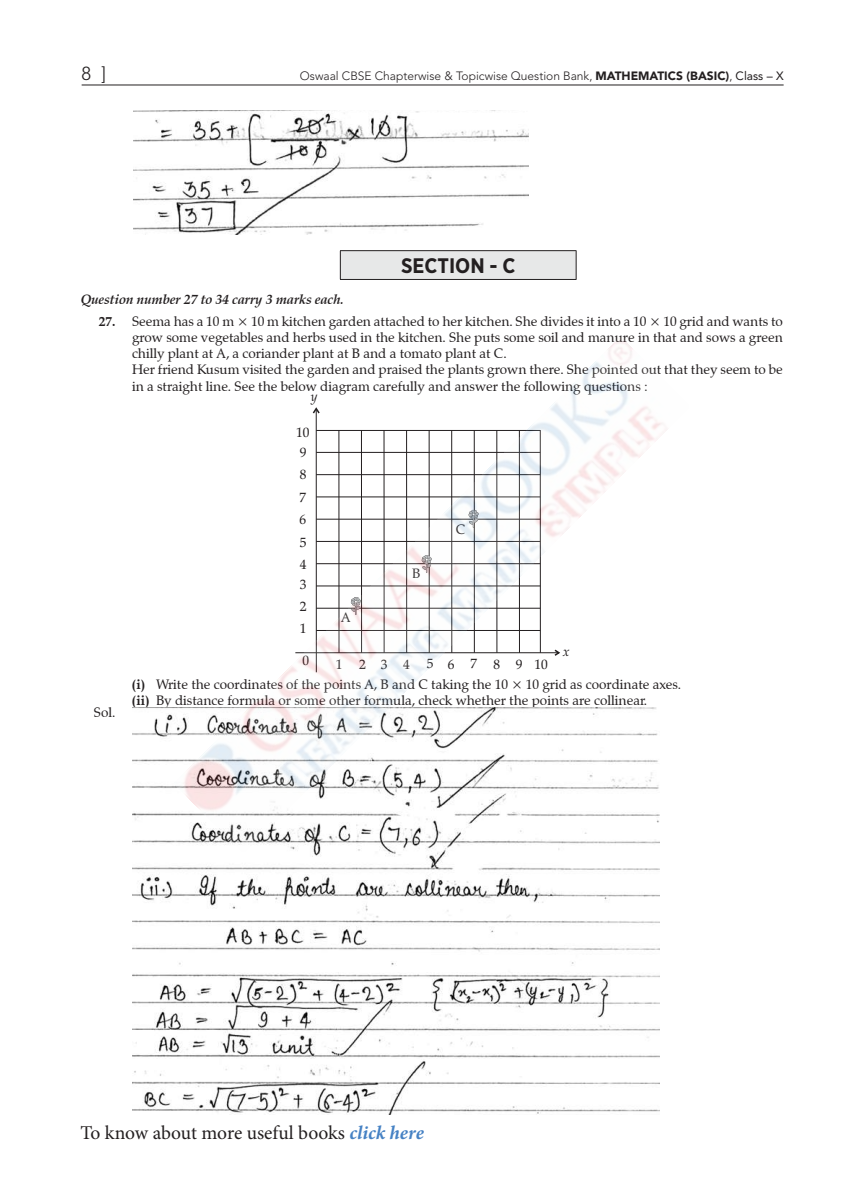
<style>
.page{position:relative;width:864px;height:1188px;background:#fff}
.page>*{position:absolute;margin:0;border:0;box-sizing:border-box;transform-origin:0 0}
.t1{font:700 21px "Gotham Narrow";color:#231f20}
.t2{font:19.5px "Minion Pro";letter-spacing:-.005em;color:#231f20}
.t3{font:300 18.75px "Avenir LT Std";color:#231f20}
.t4{font:13.5px/16.2px "Zapf Calligraphic 801 BT";color:#231f20}
.t5{font:italic 700 13.5px "Zapf Calligraphic 801 BT";color:#231f20}
.t6{font:13.5px "Zapf Calligraphic 801 BT";letter-spacing:1.12em;color:#231f20}
.t7{font:italic 13.5px "Zapf Calligraphic 801 BT";color:#231f20}
.t8{font:300 12px "Avenir LT Std";color:#231f20}
.s1{font-weight:900}
.s2{font-weight:400}
.s3{font-weight:700}
.s4{font-weight:700;font-style:italic;color:#4682c4}
</style>
<div class="page">
<hr style="left:82px;top:85px;width:702px;height:1px;background:#231f20">
<img style="left:134px;top:110px;width:395px;height:125px">
<div style="left:340px;top:251px;width:236px;height:28px;background:#e7e8e8"></div>
<hr style="left:340px;top:250px;width:237px;height:1px;background:#231f20">
<svg style="left:340px;top:251px;width:1px;height:28px"></svg>
<svg style="left:576px;top:251px;width:1px;height:28px"></svg>
<hr style="left:340px;top:279px;width:237px;height:1px;background:#231f20">
<img style="left:132px;top:707px;width:527px;height:408px">
<img style="left:175px;top:341px;width:487px;height:510px">
<h3 class="t3" style="left:82px;top:63px;width:26px">8 ]</h3>
<p class="t8" style="left:300px;top:69px;width:485px">Oswaal CBSE Chapterwise &amp; Topicwise Question Bank, <span class="s1">MATHEMATICS (BASIC)</span>, <span class="s2">Class – X</span></p>
<h1 class="t1" style="left:401px;top:253px;width:116px">SECTION - C</h1>
<p class="t5" style="left:81px;top:291px;width:265px">Question number 27 to 34 carry 3 marks each.</p>
<p class="t4" style="left:132px;top:313px;width:652px;text-indent:-33px"><span class="s3">27.</span> Seema has a 10 m × 10 m kitchen garden attached to her kitchen. She divides it into a 10 × 10 grid and wants to grow some vegetables and herbs used in the kitchen. She puts some soil and manure in that and sows a green chilly plant at A, a coriander plant at B and a tomato plant at C.<br>Her friend Kusum visited the garden and praised the plants grown there. She pointed out that they seem to be in a straight line. See the below diagram carefully and answer the following questions :</p>
<p class="t4" style="left:296px;top:424px;width:15px;line-height:20px">10<br>9</p>
<p class="t4" style="left:299px;top:464px;width:8px;line-height:23px">8<br>7</p>
<p class="t4" style="left:300px;top:509px;width:8px;line-height:23.4px">6<br>5</p>
<p class="t4" style="left:300px;top:556px;width:8px;line-height:19.8px">4<br>3</p>
<p class="t4" style="left:300px;top:597px;width:8px;line-height:22px">2<br>1</p>
<p class="t4" style="left:303px;top:654px;width:8px">0</p>
<p class="t4" style="left:336px;top:658px;width:76px">1234</p>
<p class="t6" style="left:427px;top:659px;width:123px">5678910</p>
<p class="t7" style="left:311px;top:388px;width:8px">y</p>
<p class="t4" style="left:456px;top:522px;width:11px">C</p>
<p class="t4" style="left:412px;top:566px;width:10px">B</p>
<p class="t4" style="left:341px;top:611px;width:11px">A</p>
<p class="t7" style="left:563px;top:643px;width:8px">x</p>
<p class="t4" style="left:94px;top:704px;width:23px">Sol.</p>
<p class="t4" style="left:132px;top:676px;width:551px"><span class="s3">(i)</span> Write the coordinates of the points A, B and C taking the 10 × 10 grid as coordinate axes. <span class="s3">(ii)</span> By distance formula or some other formula, check whether the points are collinear.</p>
<h2 class="t2" style="left:80px;top:1120px;width:345px">To know about more useful books <span class="s4">click here</span></h2>
</div>
